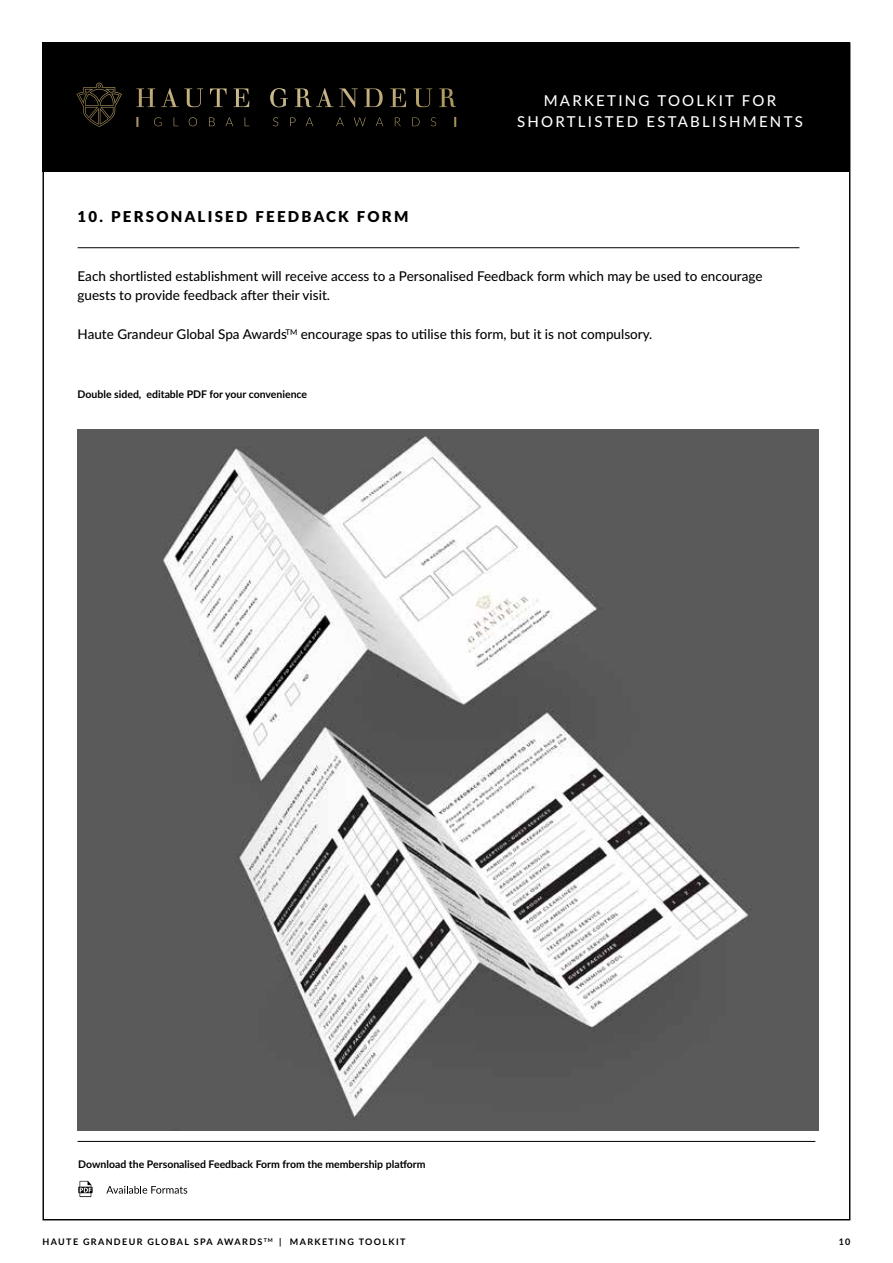
<style>
.page{position:relative;width:893px;height:1263px;background:#fff}
.page>*{position:absolute;margin:0;border:0;box-sizing:border-box;transform-origin:0 0}
.t1{font:500 15px/21px "Lato";letter-spacing:.15em;color:#fff;text-align:center}
.t2{font:900 15px "Lato";letter-spacing:.15em;color:#000}
.t3{font:500 13.5px/19.5px "Lato";color:#000}
.t4{font:700 10.5px "Lato";color:#000}
.t5{font:700 9px "Lato";letter-spacing:.15em;color:#000}
</style>
<div class="page">
<div style="left:43px;top:43px;width:807px;height:129px;background:#000"></div>
<hr style="left:78px;top:247px;width:721px;height:1px;background:#000">
<img style="left:78px;top:430px;width:740px;height:700px">
<svg style="left:106px;top:1186px;width:81px;height:8px"></svg>
<svg style="left:78px;top:1181px;width:15px;height:16px"></svg>
<hr style="left:78px;top:1141px;width:737px;height:1px;background:#000">
<img style="left:77px;top:83px;width:379px;height:44px">
<p class="t2" style="left:78px;top:205px;width:332px">10. PERSONALISED FEEDBACK FORM</p>
<p class="t1" style="left:517px;top:90px;width:287px">MARKETING TOOLKIT FOR<br>SHORTLISTED ESTABLISHMENTS</p>
<p class="t3" style="left:78px;top:266px;width:686px">Each shortlisted establishment will receive access to a Personalised Feedback form which may be used to encourage guests to provide feedback after their visit.</p>
<p class="t3" style="left:78px;top:324px;width:576px">Haute Grandeur Global Spa Awards<sup>TM</sup> encourage spas to utilise this form, but it is not compulsory.</p>
<p class="t4" style="left:78px;top:386px;width:231px">Double sided, editable PDF for your convenience</p>
<p class="t4" style="left:78px;top:1156px;width:349px">Download the Personalised Feedback Form from the membership platform</p>
<p class="t5" style="left:43px;top:1235px;width:364px">HAUTE GRANDEUR GLOBAL SPA AWARDS <sup>TM</sup> | MARKETING TOOLKIT</p>
<p class="t5" style="left:839px;top:1235px;width:13px">10</p>
</div>
